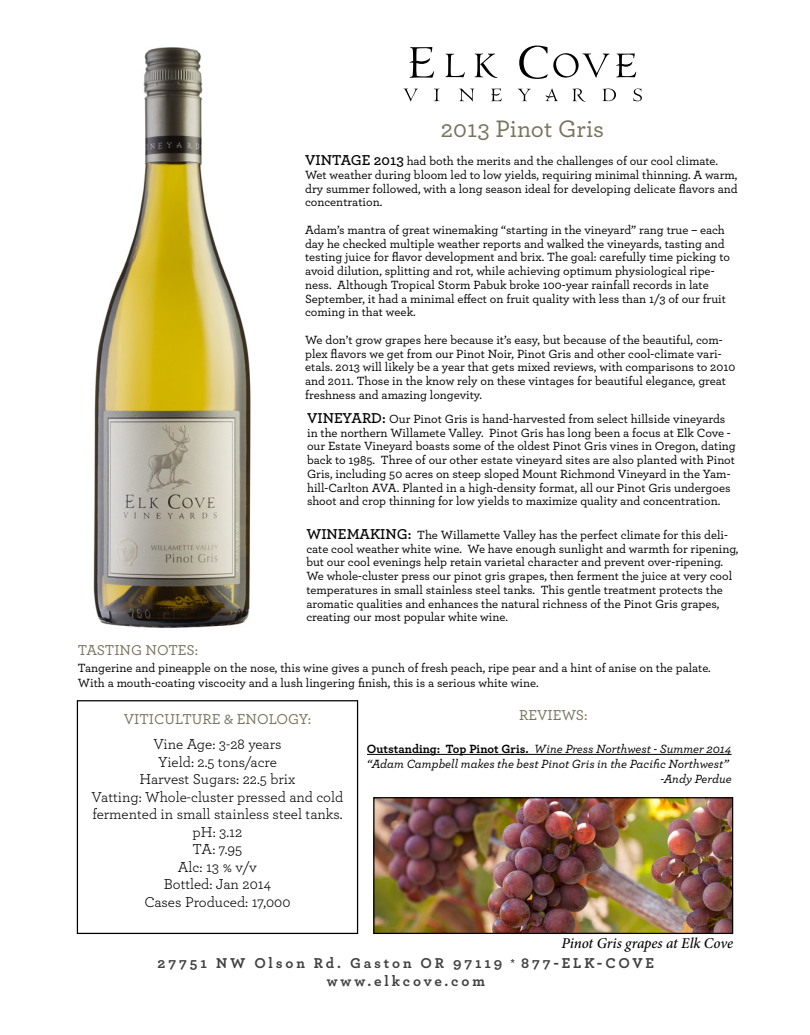
<style>
.page{position:relative;width:810px;height:1035px;background:#fff}
.page>*{position:absolute;margin:0;border:0;box-sizing:border-box;transform-origin:0 0}
.t1{font:500 25px "Archer";color:#78745f}
.t2{font:15px/17.5px "Archer";color:#000}
.t3{font:700 15px "Archer";letter-spacing:.19em;color:#414042}
.t4{font:500 15px "Archer";color:#78745f}
.t5{font:italic 500 15px "Minion Pro";letter-spacing:-.005em;color:#000}
.t6{font:500 12.5px/13.8px "Archer";color:#000}
.t7{font:italic 500 12.5px "Archer";color:#000}
.s1{font-weight:600;font-size:15px}
.s2{font-weight:700;font-style:normal}
.s3{font-weight:500;font-size:11.25px;color:#000}
</style>
<div class="page">
<div style="left:77px;top:700px;width:281px;height:234px;border:1px solid #000"></div>
<svg style="left:404px;top:89px;width:14px;height:12px"></svg>
<svg style="left:434px;top:89px;width:5px;height:12px"></svg>
<svg style="left:459px;top:89px;width:15px;height:12px"></svg>
<svg style="left:518px;top:89px;width:13px;height:12px"></svg>
<svg style="left:572px;top:89px;width:14px;height:13px"></svg>
<svg style="left:603px;top:89px;width:13px;height:12px"></svg>
<svg style="left:633px;top:89px;width:9px;height:12px"></svg>
<svg style="left:545px;top:88px;width:13px;height:13px"></svg>
<svg style="left:491px;top:89px;width:11px;height:12px"></svg>
<svg style="left:445px;top:54px;width:20px;height:23px"></svg>
<svg style="left:519px;top:46px;width:91px;height:33px"></svg>
<svg style="left:409px;top:47px;width:25px;height:31px"></svg>
<svg style="left:616px;top:53px;width:20px;height:24px"></svg>
<svg style="left:475px;top:53px;width:23px;height:25px"></svg>
<img style="left:375px;top:799px;width:356px;height:133px">
<div style="left:373px;top:797px;width:360px;height:137px;border:1px solid #000"></div>
<img style="left:93px;top:47px;width:158px;height:581px">
<hr style="left:367px;top:754px;width:365px;height:1px;background:#000">
<p class="t1" style="left:441px;top:111px;width:165px">2013 Pinot Gris</p>
<p class="t6" style="left:305px;top:154px;width:434px"><span class="s1">VINTAGE 2013</span> had both the merits and the challenges of our cool climate.<br>Wet weather during bloom led to low yields, requiring minimal thinning. A warm, dry summer followed, with a long season ideal for developing delicate flavors and concentration.</p>
<p class="t6" style="left:305px;top:222px;width:427px">Adam’s mantra of great winemaking “starting in the vineyard” rang true – each day he checked multiple weather reports and walked the vineyards, tasting and testing juice for flavor development and brix. The goal: carefully time picking to avoid dilution, splitting and rot, while achieving optimum physiological ripe&shy;ness. Although Tropical Storm Pabuk broke 100-year rainfall records in late September, it had a minimal effect on fruit quality with less than 1/3 of our fruit coming in that week.</p>
<p class="t6" style="left:305px;top:332px;width:432px">We don’t grow grapes here because it’s easy, but because of the beautiful, com&shy;plex flavors we get from our Pinot Noir, Pinot Gris and other cool-climate vari&shy;etals. 2013 will likely be a year that gets mixed reviews, with comparisons to 2010 and 2011. Those in the know rely on these vintages for beautiful elegance, great freshness and amazing longevity.</p>
<p class="t4" style="left:78px;top:639px;width:122px">TASTING NOTES:</p>
<p class="t6" style="left:307px;top:411px;width:430px"><span class="s1">VINEYARD:</span> Our Pinot Gris is hand-harvested from select hillside vineyards in the northern Willamete Valley. Pinot Gris has long been a focus at Elk Cove - our Estate Vineyard boasts some of the oldest Pinot Gris vines in Oregon, dating back to 1985. Three of our other estate vineyard sites are also planted with Pinot Gris, including 50 acres on steep sloped Mount Richmond Vineyard in the Yam&shy;hill-Carlton AVA. Planted in a high-density format, all our Pinot Gris undergoes shoot and crop thinning for low yields to maximize quality and concentration.</p>
<p class="t6" style="left:306px;top:527px;width:434px"><span class="s1">WINEMAKING:</span> The Willamette Valley has the perfect climate for this deli&shy;cate cool weather white wine. We have enough sunlight and warmth for ripening, but our cool evenings help retain varietal character and prevent over-ripening.<br>We whole-cluster press our pinot gris grapes, then ferment the juice at very cool temperatures in small stainless steel tanks. This gentle treatment protects the aromatic qualities and enhances the natural richness of the Pinot Gris grapes, creating our most popular white wine.</p>
<p class="t6" style="left:78px;top:660px;width:634px;line-height:15px">Tangerine and pineapple on the nose, this wine gives a punch of fresh peach, ripe pear and a hint of anise on the palate.<br>With a mouth-coating viscocity and a lush lingering finish, this is a serious white wine.</p>
<p class="t4" style="left:124px;top:709px;width:189px">VITICULTURE &amp; ENOLOGY:</p>
<p class="t2" style="left:153px;top:735px;width:130px">Vine Age: 3-28 years</p>
<p class="t2" style="left:158px;top:752px;width:120px">Yield: 2.5 tons/acre</p>
<p class="t2" style="left:140px;top:770px;width:157px">Harvest Sugars: 22.5 brix</p>
<p class="t2" style="left:92px;top:787px;width:253px">Vatting: Whole-cluster pressed and cold fermented in small stainless steel tanks.</p>
<p class="t2" style="left:193px;top:822px;width:51px">pH: 3.12</p>
<p class="t2" style="left:193px;top:840px;width:51px">TA: 7.95</p>
<p class="t2" style="left:178px;top:857px;width:81px">Alc: 13 % v/v</p>
<p class="t2" style="left:164px;top:875px;width:109px">Bottled: Jan 2014</p>
<p class="t2" style="left:144px;top:892px;width:148px">Cases Produced: 17,000</p>
<p class="t4" style="left:519px;top:704px;width:70px">REVIEWS:</p>
<p class="t7" style="left:367px;top:740px;width:366px"><span class="s2">Outstanding: Top Pinot Gris.</span> Wine Press Northwest - Summer 2014</p>
<p class="t7" style="left:367px;top:755px;width:363px">“Adam Campbell makes the best Pinot Gris in the Pacific Northwest”</p>
<p class="t7" style="left:661px;top:770px;width:73px">-Andy Perdue</p>
<p class="t5" style="left:561px;top:933px;width:173px">Pinot Gris grapes at Elk Cove</p>
<p class="t3" style="left:158px;top:951px;width:498px">27751 NW Olson Rd. Gaston OR 97119 <span class="s3">*</span> 877-ELK-COVE</p>
<p class="t3" style="left:327px;top:969px;width:160px">www.elkcove.com</p>
</div>
